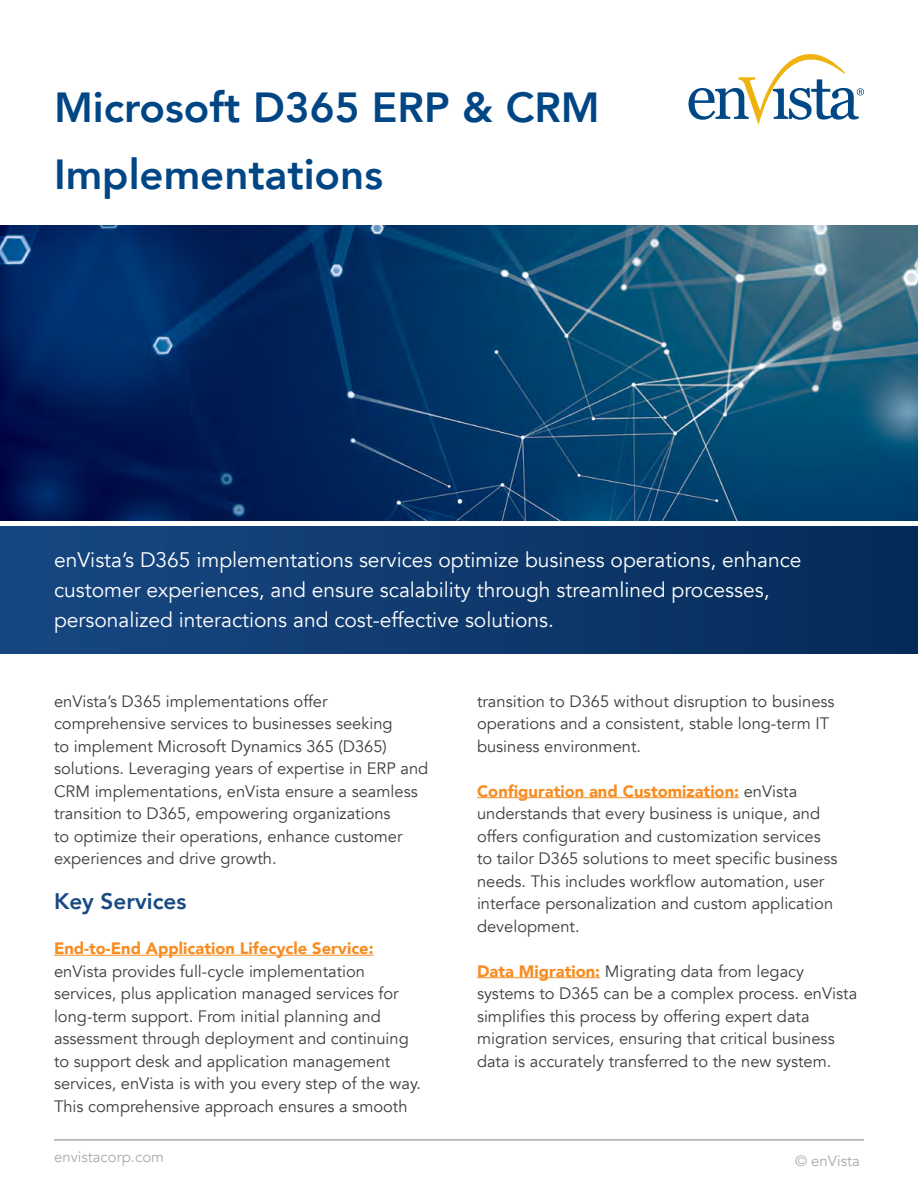
<style>
.page{position:relative;width:918px;height:1188px;background:#fff}
.page>*{position:absolute;margin:0;border:0;box-sizing:border-box;transform-origin:0 0}
.t1{font:800 42px/67.5px "Avenir";color:#004685}
.t2{font:800 22.5px "Avenir";color:#164883}
.t3{font:21px/30px "Avenir";color:#fff}
.t4{font:16.5px/22.5px "Avenir";color:#3e3e3e}
.t5{font:900 16.5px "Avenir";color:#f78d22}
.t6{font:15px "Avenir";color:#a8abac}
.s1{font-weight:900;color:#f78d22}
</style>
<div class="page">
<img style="left:0;top:225px;width:918px;height:295px">
<div style="left:0;top:526px;width:918px;height:128px;background:linear-gradient(to right,#184883,#042c59)"></div>
<hr style="left:54px;top:955px;width:320px;height:1px;background:#f78d22">
<hr style="left:54px;top:1139px;width:810px;height:2px;background:#a8aaad">
<svg style="left:689px;top:54px;width:175px;height:71px"></svg>
<hr style="left:477px;top:797px;width:262px;height:1px;background:#f78d22">
<hr style="left:477px;top:977px;width:123px;height:1px;background:#f78d22">
<h1 class="t1" style="left:54px;top:73px;width:547px">Microsoft D365 ERP &amp; CRM<br>Implementations</h1>
<p class="t3" style="left:54px;top:545px;width:749px">enVista’s D365 implementations services optimize business operations, enhance customer experiences, and ensure scalability through streamlined processes, personalized interactions and cost-effective solutions.</p>
<p class="t4" style="left:54px;top:690px;width:376px">enVista’s D365 implementations offer comprehensive services to businesses seeking<br>to implement Microsoft Dynamics 365 (D365) solutions. Leveraging years of expertise in ERP and CRM implementations, enVista ensure a seamless transition to D365, empowering organizations<br>to optimize their operations, enhance customer experiences and drive growth.</p>
<h2 class="t2" style="left:54px;top:884px;width:134px">Key Services</h2>
<p class="t5" style="left:54px;top:934px;width:321px">End-to-End Application Lifecycle Service:</p>
<p class="t4" style="left:54px;top:960px;width:369px">enVista provides full-cycle implementation services, plus application managed services for long-term support. From initial planning and assessment through deployment and continuing to support desk and application management services, enVista is with you every step of the way.<br>This comprehensive approach ensures a smooth</p>
<p class="t4" style="left:477px;top:690px;width:359px">transition to D365 without disruption to business operations and a consistent, stable long-term IT business environment.</p>
<p class="t4" style="left:477px;top:780px;width:362px"><span class="s1">Configuration and Customization:</span> enVista understands that every business is unique, and offers configuration and customization services to tailor D365 solutions to meet specific business needs. This includes workflow automation, user interface personalization and custom application development.</p>
<p class="t4" style="left:477px;top:960px;width:382px"><span class="s1">Data Migration:</span> Migrating data from legacy systems to D365 can be a complex process. enVista simplifies this process by offering expert data migration services, ensuring that critical business data is accurately transferred to the new system.</p>
<p class="t6" style="left:54px;top:1148px;width:112px">envistacorp.com</p>
<p class="t6" style="left:795px;top:1151px;width:66px">© enVista</p>
</div>
